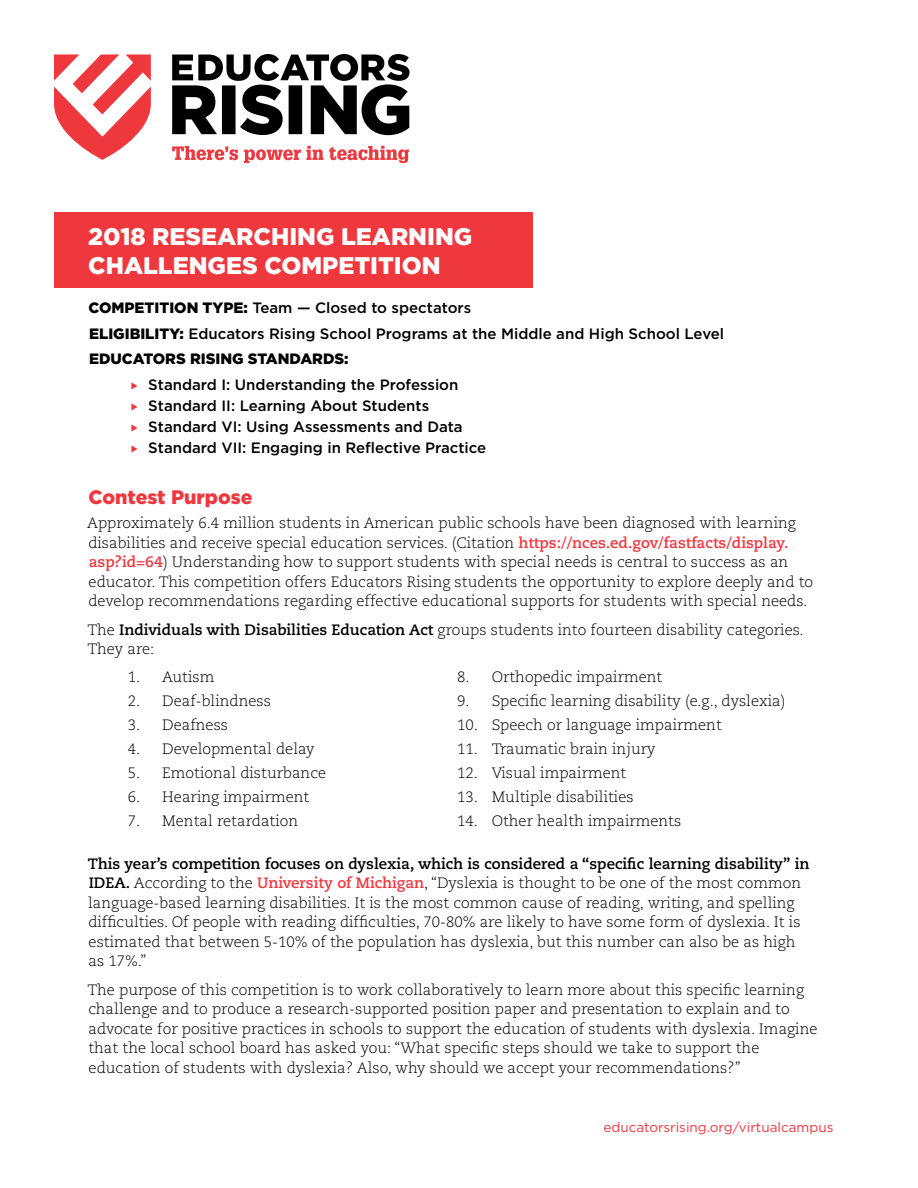
<style>
.page{position:relative;width:918px;height:1188px;background:#fff}
.page>*{position:absolute;margin:0;border:0;box-sizing:border-box;transform-origin:0 0}
.t1{font:900 24px/28.8px "Gotham";color:#fff}
.t2{font:900 19.5px "Gotham";color:#ef373e}
.t3{font:300 15px/19.5px "Caecilia LT Std";color:#000}
.t4{font:500 15px/21px "Gotham";color:#000}
.t5{font:700 15px "Caecilia LT Pro 75";color:#000}
.t6{font:900 15px "Gotham";color:#000}
.t7{font:13.5px "Gotham";color:#ef373e}
.s1{font-weight:900}
.s2{font-family:"Caecilia LT Pro 75";font-weight:700;color:#ef373e}
.s3{font-family:"Caecilia LT Pro 75";font-weight:700}
</style>
<div class="page">
<div style="left:54px;top:212px;width:479px;height:76px;background:#ef373e"></div>
<svg style="left:172px;top:146px;width:237px;height:17px"></svg>
<svg style="left:172px;top:54px;width:237px;height:81px"></svg>
<svg style="left:54px;top:54px;width:97px;height:106px"></svg>
<h1 class="t1" style="left:88px;top:222px;width:386px">2018 RESEARCHING LEARNING<br>CHALLE</h1>
<h1 class="t1" style="left:189px;top:251px;width:250px">NGES COMPETITION</h1>
<p class="t4" style="left:88px;top:295px;width:637px;line-height:25.5px"><span class="s1">COMPETITION TYPE:</span> Team — Closed to spectators<br><span class="s1">ELIGIBILITY:</span> Educators Rising School Programs at the Middle and High School Level<br><span class="s1">EDUCATORS RISING</span></p>
<p class="t6" style="left:248px;top:349px;width:102px">STANDARDS:</p>
<p class="t4" style="left:148px;top:374px;width:340px">Standard I: Understanding the Profession Standard II: Learning About Students Standard VI: Using Assessments and Data Standard VII: Engaging in Reflective Practice</p>
<h2 class="t2" style="left:88px;top:484px;width:166px">CONTEST PURPOSE</h2>
<p class="t3" style="left:87px;top:514px;width:727px">Approximately 6.4 million students in American public schools have been diagnosed with learning disabilities and receive special education services. (Citation <span class="s2">https://nces.ed.gov/fastfacts/display. asp?id=64</span>) Understanding how to support students with special needs is central to success as an educator. This competition offers Educators Rising students the opportunity to explore deeply and to develop recommendations regarding effective educational supports for students with special needs.</p>
<p class="t3" style="left:88px;top:620px;width:718px">The <span class="s3">Individuals with Disabilities Education Act</span> groups students into fourteen disability categories.<br>They are:</p>
<p class="t3" style="left:128px;top:667px;width:88px">1. Autism</p>
<p class="t3" style="left:128px;top:691px;width:145px">2. Deaf-blindness</p>
<p class="t3" style="left:128px;top:715px;width:102px">3. Deafness</p>
<p class="t3" style="left:128px;top:739px;width:188px">4. Developmental delay</p>
<p class="t3" style="left:128px;top:763px;width:200px">5. Emotional disturbance</p>
<p class="t3" style="left:128px;top:787px;width:183px">6. Hearing impairment</p>
<p class="t3" style="left:128px;top:811px;width:172px">7. Mental retardation</p>
<p class="t3" style="left:457px;top:667px;width:207px">8. Orthopedic impairment</p>
<p class="t3" style="left:457px;top:691px;width:330px">9. Specific learning disability (e.g., dyslexia)</p>
<p class="t3" style="left:457px;top:715px;width:266px">10. Speech or language impairment</p>
<p class="t3" style="left:457px;top:739px;width:200px">11. Traumatic brain injury</p>
<p class="t3" style="left:457px;top:763px;width:171px">12. Visual impairment</p>
<p class="t3" style="left:457px;top:787px;width:178px">13. Multiple disabilities</p>
<p class="t3" style="left:457px;top:811px;width:226px">14. Other health impairments</p>
<p class="t5" style="left:88px;top:853px;width:723px">This year’s competition focuses on dyslexia, which is considered a “specific learning disability” in</p>
<p class="t3" style="left:88px;top:874px;width:715px"><span class="s3">IDEA.</span> According to the <span class="s2">University of Michigan</span>, “Dyslexia is thought to be one of the most common language-based learning disabilities. It is the most common cause of reading, writing, and spelling difficulties. Of people with reading difficulties, 70-80% are likely to have some form of dyslexia. It is estimated that between 5-10% of the population has dyslexia, but this number can also be as high as 17%.”</p>
<p class="t3" style="left:88px;top:980px;width:731px">The purpose of this competition is to work collaboratively to learn more about this specific learning challenge and to produce a research-supported position paper and presentation to explain and to advocate for positive practices in schools to support the education of students with dyslexia. Imagine that the local school board has asked you: “What specific steps should we take to support the education of students with dyslexia? Also, why should we accept your recommendations?”</p>
<p class="t7" style="left:603px;top:1119px;width:231px">educatorsrising.org/virtualcampus</p>
</div>
